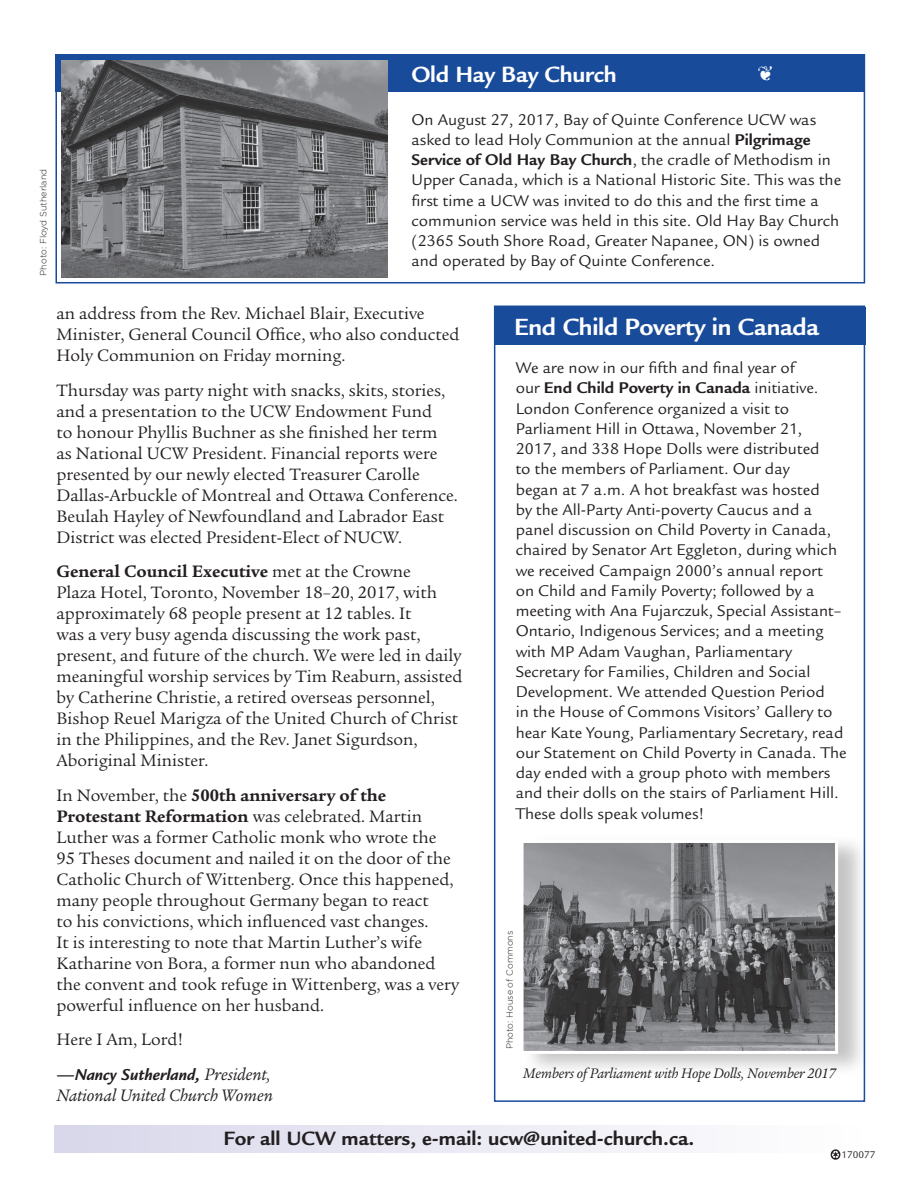
<style>
.page{position:relative;width:918px;height:1188px;background:#fff}
.page>*{position:absolute;margin:0;border:0;box-sizing:border-box;transform-origin:0 0}
.photo_credit{font:700 25.5px "Legacy Sans";letter-spacing:-.01em;color:#fff}
.T1{font:700 24px "Legacy Sans";letter-spacing:-.01em;color:#fff}
.Plain_Text{font:700 21px "Legacy Sans";color:#231f20}
.T1-2{font:18px/21px "Legacy Serif";color:#231f20}
.Default{font:italic 18px "Legacy Serif";color:#231f20}
.Default-2{font:italic 700 17.25px "Legacy Sans";color:#221e1f}
.photo_credit-2{font:16.8px/20.2px "Legacy Sans";color:#231f20}
.T1-3{font:italic 15px "Legacy Serif";letter-spacing:-.01em;color:#231f20}
.Plain_Text-2{font:10.5px "Legacy Sans";color:#231f20}
.photo_credit-3{font:300 9px "Gotham";color:#231f20}
.s1{font-weight:700}
.s2{font-family:"Legacy Serif";font-weight:400;font-size:18px;color:#231f20}
</style>
<div class="page">
<svg style="left:830px;top:1153px;width:10px;height:6px"></svg>
<div style="left:54px;top:1125px;width:810px;height:28px;background:linear-gradient(to right,#d8d7eb,#fefefe)"></div>
<div style="left:523px;top:834px;width:347px;height:244px;background:#231f20;opacity:.26"></div>
<svg style="left:523px;top:838px;width:317px;height:217px;background:#7a7b7d"></svg>
<div style="left:56px;top:54px;width:809px;height:38px;background:#194b9b"></div>
<img style="left:62px;top:60px;width:325px;height:217px">
<div style="left:494px;top:307px;width:371px;height:37px;background:#194b9b"></div>
<p class="photo_credit-3" style="left:38px;top:276px;width:108px;rotate:-90deg">Photo: Floyd Sutherland</p>
<p class="T1" style="left:411px;top:60px;width:207px">Old Hay Bay Church</p>
<p class="photo_credit-2" style="left:411px;top:109px;width:431px">On August 27, 2017, Bay of Quinte Conference UCW was asked to lead Holy Communion at the annual <span class="s1">Pilgrimage Service of Old Hay Bay Church</span>, the cradle of Methodism in Upper Canada, which is a National Historic Site. This was the first time a UCW was invited to do this and the first time a communion service was held in this site. Old Hay Bay Church (2365 South Shore Road, Greater Napanee, ON) is owned and operated by Bay of Quinte Conference.</p>
<p class="T1-2" style="left:56px;top:303px;width:405px">an address from the Rev. Michael Blair, Executive<br>Minister, General Council Office, who also conducted<br>Holy Communion on Friday morning.</p>
<p class="T1-2" style="left:56px;top:380px;width:403px">Thursday was party night with snacks, skits, stories, and a presentation to the UCW Endowment Fund<br>to honour Phyllis Buchner as she finished her term<br>as National UCW President. Financial reports were presented by our newly elected Treasurer Carolle Dallas-Arbuckle of Montreal and Ottawa Conference.<br>Beulah Hayley of Newfoundland and Labrador East District was elected President-Elect of NUCW.</p>
<p class="T1-2" style="left:56px;top:561px;width:407px"><span class="s1">General Council Executive</span> met at the Crowne<br>Plaza Hotel, Toronto, November 18–20, 2017, with approximately 68 people present at 12 tables. It<br>was a very busy agenda discussing the work past, present, and future of the church. We were led in daily meaningful worship services by Tim Reaburn, assisted by Catherine Christie, a retired overseas personnel, Bishop Reuel Marigza of the United Church of Christ in the Philippines, and the Rev. Janet Sigurdson, Aboriginal Minister.</p>
<p class="T1-2" style="left:56px;top:785px;width:404px">In November, the <span class="s1">500th anniversary of the Protestant Reformation</span> was celebrated. Martin Luther was a former Catholic monk who wrote the 95 Theses document and nailed it on the door of the Catholic Church of Wittenberg. Once this happened, many people throughout Germany began to react<br>to his convictions, which influenced vast changes.<br>It is interesting to note that Martin Luther’s wife Katharine von Bora, a former nun who abandoned the convent and took refuge in Wittenberg, was a very powerful influence on her husband.</p>
<p class="T1-2" style="left:56px;top:1029px;width:129px">Here I Am, Lord!</p>
<p class="Default-2" style="left:56px;top:1064px;width:216px">—Nancy Sutherland, <span class="s2">President,</span></p>
<p class="Default" style="left:56px;top:1085px;width:218px">National United Church Women</p>
<p class="photo_credit" style="left:514px;top:312px;width:307px">End Child Poverty in Canada</p>
<p class="photo_credit-2" style="left:516px;top:358px;width:332px">We are now in our fifth and final year of<br>our <span class="s1">End Child Poverty in Canada</span> initiative.<br>London Conference organized a visit to Parliament Hill in Ottawa, November 21, 2017, and 338 Hope Dolls were distributed<br>to the members of Parliament. Our day<br>began at 7 a.m. A hot breakfast was hosted<br>by the All-Party Anti-poverty Caucus and a panel discussion on Child Poverty in Canada, chaired by Senator Art Eggleton, during which we received Campaign 2000’s annual report<br>on Child and Family Poverty; followed by a meeting with Ana Fujarczuk, Special Assistant– Ontario, Indigenous Services; and a meeting with MP Adam Vaughan, Parliamentary Secretary for Families, Children and Social Development. We attended Question Period<br>in the House of Commons Visitors’ Gallery to hear Kate Young, Parliamentary Secretary, read our Statement on Child Poverty in Canada. The day ended with a group photo with members and their dolls on the stairs of Parliament Hill.<br>These dolls speak volumes!</p>
<p class="photo_credit-3" style="left:504px;top:1049px;width:120px;rotate:-90deg">Photo: House of Commons</p>
<p class="T1-3" style="left:523px;top:1065px;width:314px">Members of Parliament with Hope Dolls, November 2017</p>
<p class="Plain_Text" style="left:224px;top:1126px;width:472px">For all UCW matters, e-mail: ucw@united-church.ca.</p>
<p class="Plain_Text-2" style="left:842px;top:1149px;width:35px">170077</p>
</div>
